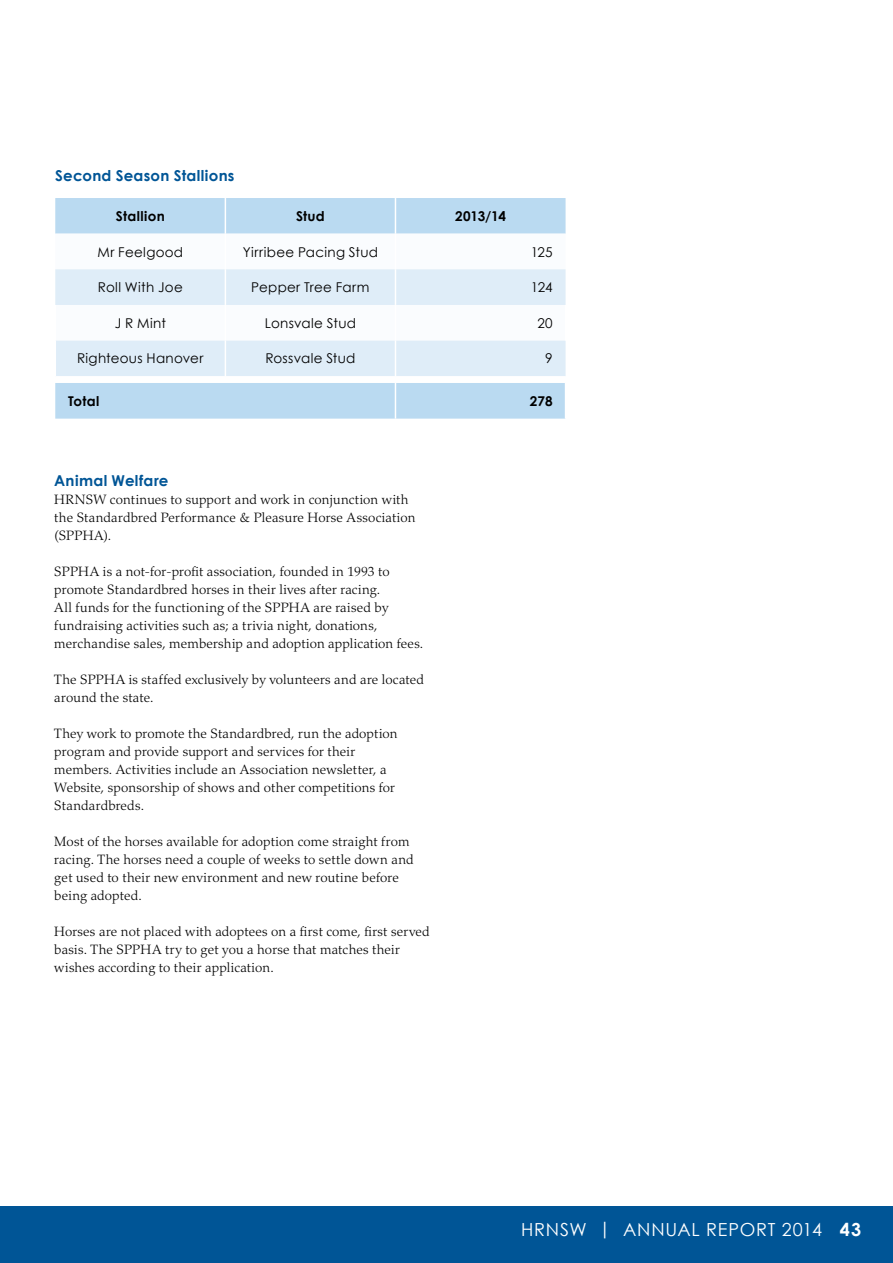
<style>
.page{position:relative;width:893px;height:1263px;background:#fff}
.page>*{position:absolute;margin:0;border:0;box-sizing:border-box;transform-origin:0 0}
.t1{font:18px "Century Gothic";letter-spacing:.04em;color:#fff}
.t2{font:700 15px "Century Gothic";letter-spacing:.015em;color:#005596}
.t3{font:300 13.5px/18px "Palatino LT Std";letter-spacing:.01em;color:#000}
.t4{font:13.5px "Century Gothic";letter-spacing:.02em;color:#000}
.t5{font:700 13.5px "Century Gothic";letter-spacing:.02em;color:#000}
.s1{font-weight:700}
</style>
<div class="page">
<div style="left:0;top:1206px;width:893px;height:57px;background:#005596"></div>
<div style="left:55px;top:198px;width:511px;height:221px;background:#badaf1"></div>
<svg style="left:55px;top:234px;width:511px;height:35px"></svg>
<svg style="left:55px;top:269px;width:511px;height:107px;fill:#dfedf8"></svg>
<hr style="left:225px;top:198px;width:1px;height:36px;background:#fff">
<hr style="left:395px;top:198px;width:1px;height:36px;background:#fff">
<hr style="left:225px;top:234px;width:1px;height:35px;background:#fff">
<hr style="left:395px;top:234px;width:1px;height:35px;background:#fff">
<hr style="left:225px;top:269px;width:1px;height:36px;background:#fff">
<hr style="left:395px;top:269px;width:1px;height:36px;background:#fff">
<svg style="left:55px;top:376px;width:511px;height:7px"></svg>
<hr style="left:55px;top:305px;width:1px;height:36px;background:#fff">
<hr style="left:225px;top:305px;width:1px;height:36px;background:#fff">
<hr style="left:395px;top:305px;width:1px;height:36px;background:#fff">
<hr style="left:565px;top:305px;width:1px;height:36px;background:#fff">
<hr style="left:395px;top:383px;width:1px;height:36px;background:#fff">
<hr style="left:565px;top:383px;width:1px;height:36px;background:#fff">
<hr style="left:55px;top:341px;width:1px;height:35px;background:#fff">
<hr style="left:225px;top:341px;width:1px;height:35px;background:#fff">
<hr style="left:395px;top:341px;width:1px;height:35px;background:#fff">
<p class="t2" style="left:55px;top:166px;width:181px">Second Season Stallions</p>
<p class="t5" style="left:116px;top:207px;width:50px">Stallion</p>
<p class="t5" style="left:296px;top:207px;width:30px">Stud</p>
<p class="t5" style="left:455px;top:207px;width:53px">2013/14</p>
<p class="t4" style="left:97px;top:243px;width:87px">Mr Feelgood</p>
<p class="t4" style="left:243px;top:243px;width:137px">Yirribee Pacing Stud</p>
<p class="t4" style="left:531px;top:243px;width:24px">125</p>
<p class="t4" style="left:98px;top:279px;width:86px">Roll With Joe</p>
<p class="t4" style="left:251px;top:279px;width:120px">Pepper Tree Farm</p>
<p class="t4" style="left:531px;top:279px;width:23px">124</p>
<p class="t4" style="left:115px;top:315px;width:53px">J R Mint</p>
<p class="t4" style="left:265px;top:315px;width:93px">Lonsvale Stud</p>
<p class="t4" style="left:537px;top:315px;width:17px">20</p>
<p class="t4" style="left:77px;top:350px;width:128px">Righteous Hanover</p>
<p class="t4" style="left:265px;top:350px;width:92px">Rossvale Stud</p>
<p class="t4" style="left:545px;top:350px;width:9px">9</p>
<p class="t5" style="left:68px;top:392px;width:33px">Total</p>
<p class="t5" style="left:530px;top:392px;width:24px">278</p>
<p class="t2" style="left:54px;top:471px;width:116px">Animal Welfare</p>
<p class="t3" style="left:54px;top:490px;width:363px">HRNSW continues to support and work in conjunction with the Standardbred Performance &amp; Pleasure Horse Association (SPPHA).</p>
<p class="t3" style="left:54px;top:562px;width:370px">SPPHA is a not-for-profit association, founded in 1993 to promote Standardbred horses in their lives after racing.<br>All funds for the functioning of the SPPHA are raised by fundraising activities such as; a trivia night, donations, merchandise sales, membership and adoption application fees.</p>
<p class="t3" style="left:54px;top:670px;width:371px">The SPPHA is staffed exclusively by volunteers and are located around the state.</p>
<p class="t3" style="left:54px;top:724px;width:345px">They work to promote the Standardbred, run the adoption program and provide support and services for their members. Activities include an Association newsletter, a Website, sponsorship of shows and other competitions for Standardbreds.</p>
<p class="t3" style="left:54px;top:832px;width:361px">Most of the horses available for adoption come straight from racing. The horses need a couple of weeks to settle down and get used to their new environment and new routine before being adopted.</p>
<p class="t3" style="left:54px;top:922px;width:377px">Horses are not placed with adoptees on a first come, first served basis. The SPPHA try to get you a horse that matches their wishes according to their application.</p>
<h1 class="t1" style="left:521px;top:1219px;width:341px">HRNSW | ANNUAL REPORT 2014 <span class="s1">43</span></h1>
</div>
